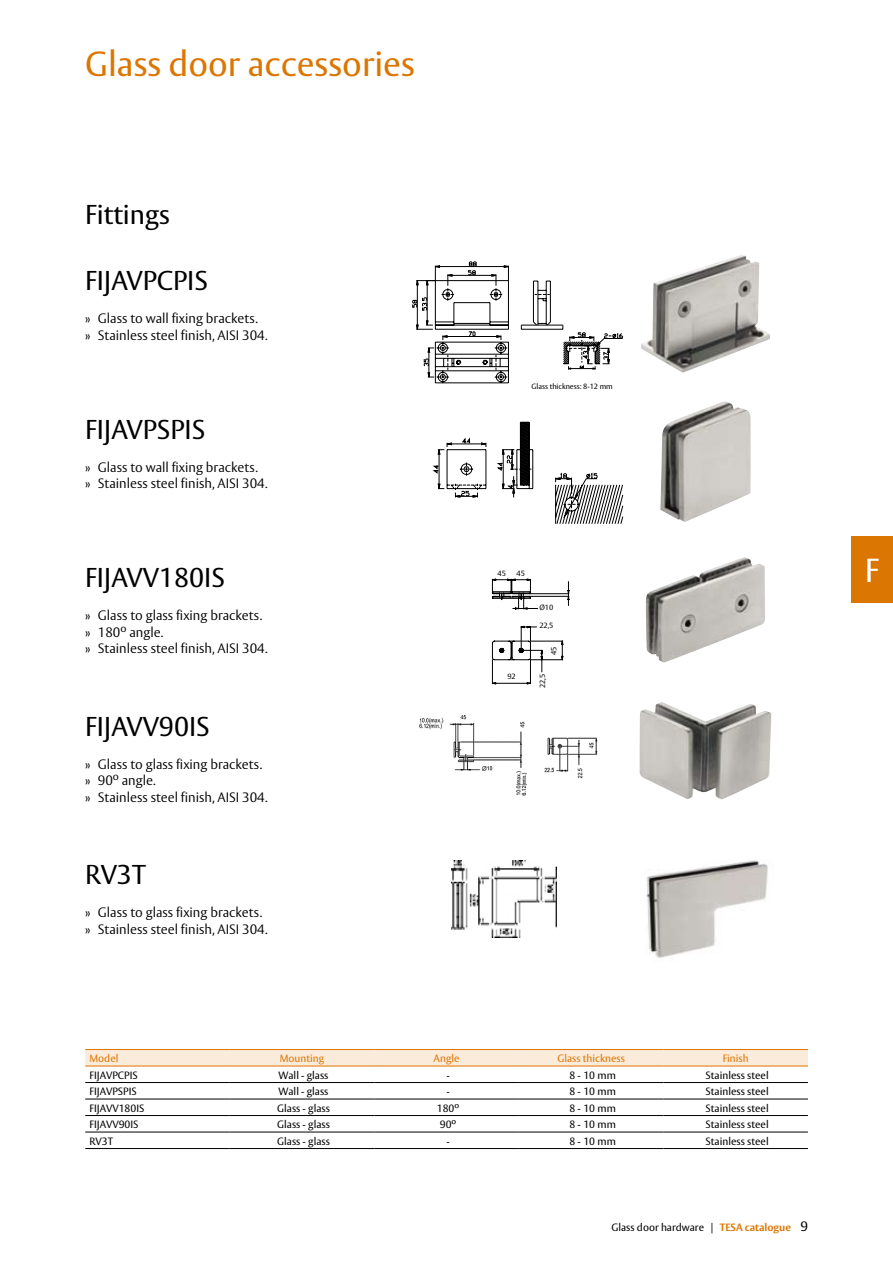
<style>
.page{position:relative;width:893px;height:1263px;background:#fff}
.page>*{position:absolute;margin:0;border:0;box-sizing:border-box;transform-origin:0 0}
.t1{font:34.5px "ASSA Vesta";color:#dc7602}
.t2{font:33px "ASSA Vesta";color:#fff}
.t3{font:27px "ASSA Vesta";color:#000}
.t4{font:300 13.5px/16.5px "ASSA Vesta";color:#000}
.t5{font:10.5px "ASSA Vesta";color:#000}
.t6{font:10.5px "ASSA Vesta";color:#dc7602}
.t7{font:7.5px "ASSA Vesta";color:#000}
.s1{font-size:12.75px}
.s2{font-weight:700;color:#dc7602}
.s3{font-size:13.5px}
</style>
<div class="page">
<div style="left:851px;top:537px;width:42px;height:66px;background:#dc7602"></div>
<img style="left:419px;top:715px;width:109px;height:81px">
<img style="left:544px;top:737px;width:54px;height:42px">
<img style="left:451px;top:861px;width:105px;height:77px">
<img style="left:646px;top:860px;width:122px;height:98px">
<img style="left:641px;top:255px;width:129px;height:118px">
<img style="left:660px;top:401px;width:91px;height:121px">
<img style="left:646px;top:557px;width:119px;height:106px">
<img style="left:639px;top:702px;width:133px;height:97px">
<div style="left:85px;top:1050px;width:723px;height:16px;background:#fbebda"></div>
<svg style="left:85px;top:1098px;width:723px;height:34px"></svg>
<hr style="left:85px;top:1066px;width:145px;height:1px;background:#dc7602">
<hr style="left:230px;top:1066px;width:144px;height:1px;background:#dc7602">
<hr style="left:374px;top:1066px;width:145px;height:1px;background:#dc7602">
<hr style="left:85px;top:1082px;width:145px;height:1px;background:#000">
<hr style="left:230px;top:1082px;width:144px;height:1px;background:#000">
<hr style="left:374px;top:1082px;width:145px;height:1px;background:#000">
<hr style="left:85px;top:1099px;width:145px;height:1px;background:#000">
<hr style="left:230px;top:1099px;width:144px;height:1px;background:#000">
<hr style="left:374px;top:1099px;width:145px;height:1px;background:#000">
<hr style="left:85px;top:1115px;width:145px;height:1px;background:#000">
<hr style="left:230px;top:1115px;width:144px;height:1px;background:#000">
<hr style="left:374px;top:1115px;width:145px;height:1px;background:#000">
<hr style="left:85px;top:1132px;width:145px;height:1px;background:#000">
<hr style="left:230px;top:1132px;width:144px;height:1px;background:#000">
<hr style="left:374px;top:1132px;width:145px;height:1px;background:#000">
<hr style="left:85px;top:1148px;width:145px;height:1px;background:#000">
<hr style="left:230px;top:1148px;width:144px;height:1px;background:#000">
<hr style="left:374px;top:1148px;width:145px;height:1px;background:#000">
<hr style="left:519px;top:1066px;width:144px;height:1px;background:#dc7602">
<hr style="left:663px;top:1066px;width:145px;height:1px;background:#dc7602">
<hr style="left:519px;top:1082px;width:144px;height:1px;background:#000">
<hr style="left:663px;top:1082px;width:145px;height:1px;background:#000">
<hr style="left:519px;top:1099px;width:144px;height:1px;background:#000">
<hr style="left:663px;top:1099px;width:145px;height:1px;background:#000">
<hr style="left:519px;top:1115px;width:144px;height:1px;background:#000">
<hr style="left:663px;top:1115px;width:145px;height:1px;background:#000">
<hr style="left:519px;top:1132px;width:144px;height:1px;background:#000">
<hr style="left:663px;top:1132px;width:145px;height:1px;background:#000">
<hr style="left:519px;top:1148px;width:144px;height:1px;background:#000">
<hr style="left:663px;top:1148px;width:145px;height:1px;background:#000">
<hr style="left:85px;top:1049px;width:145px;height:1px;background:#dc7602">
<hr style="left:230px;top:1049px;width:144px;height:1px;background:#dc7602">
<hr style="left:374px;top:1049px;width:145px;height:1px;background:#dc7602">
<hr style="left:519px;top:1049px;width:144px;height:1px;background:#dc7602">
<hr style="left:663px;top:1049px;width:145px;height:1px;background:#dc7602">
<svg style="left:433px;top:422px;width:190px;height:102px"></svg>
<svg style="left:412px;top:261px;width:211px;height:122px"></svg>
<svg style="left:492px;top:578px;width:78px;height:106px"></svg>
<h1 class="t1" style="left:85px;top:43px;width:331px">Glass door accessories</h1>
<h3 class="t3" style="left:85px;top:198px;width:86px">Fittings</h3>
<h3 class="t3" style="left:85px;top:264px;width:124px">FIJAVPCPIS</h3>
<p class="t4" style="left:85px;top:311px;width:184px"><span class="s1">»</span> Glass to wall fixing brackets.<br><span class="s1">»</span> Stainless steel finish, AISI 304.</p>
<h3 class="t3" style="left:85px;top:413px;width:122px">FIJAVPSPIS</h3>
<p class="t4" style="left:85px;top:459px;width:184px"><span class="s1">»</span> Glass to wall fixing brackets.<br><span class="s1">»</span> Stainless steel finish, AISI 304.</p>
<h3 class="t3" style="left:85px;top:561px;width:141px">FIJAVV180IS</h3>
<p class="t4" style="left:85px;top:608px;width:184px"><span class="s1">»</span> Glass to glass fixing brackets. <span class="s1">»</span> 180º angle.<br><span class="s1">»</span> Stainless steel finish, AISI 304.</p>
<h3 class="t3" style="left:85px;top:710px;width:126px">FIJAVV90IS</h3>
<p class="t4" style="left:85px;top:756px;width:184px"><span class="s1">»</span> Glass to glass fixing brackets. <span class="s1">»</span> 90º angle.<br><span class="s1">»</span> Stainless steel finish, AISI 304.</p>
<h3 class="t3" style="left:85px;top:858px;width:62px">RV3T</h3>
<p class="t4" style="left:85px;top:905px;width:184px"><span class="s1">»</span> Glass to glass fixing brackets. <span class="s1">»</span> Stainless steel finish, AISI 304.</p>
<p class="t7" style="left:532px;top:382px;width:83px">Glass thickness: 8-12 mm</p>
<p class="t7" style="left:498px;top:569px;width:10px">45</p>
<p class="t7" style="left:517px;top:569px;width:10px">45</p>
<p class="t7" style="left:507px;top:671px;width:10px">92</p>
<p class="t7" style="left:539px;top:602px;width:15px">Ø10</p>
<p class="t7" style="left:539px;top:621px;width:16px">22,5</p>
<p class="t7" style="left:549px;top:655px;width:10px;rotate:-90deg">45</p>
<p class="t7" style="left:538px;top:688px;width:16px;rotate:-90deg">22,5</p>
<p class="t6" style="left:89px;top:1052px;width:30px">Model</p>
<p class="t6" style="left:280px;top:1052px;width:46px">Mounting</p>
<p class="t6" style="left:434px;top:1052px;width:27px">Angle</p>
<p class="t6" style="left:557px;top:1052px;width:69px">Glass thickness</p>
<p class="t6" style="left:723px;top:1052px;width:28px">Finish</p>
<p class="t5" style="left:89px;top:1068px;width:50px">FIJAVPCPIS</p>
<p class="t5" style="left:279px;top:1068px;width:51px">Wall - glass</p>
<p class="t5" style="left:446px;top:1068px;width:5px">-</p>
<p class="t5" style="left:569px;top:1068px;width:48px">8 - 10 mm</p>
<p class="t5" style="left:706px;top:1068px;width:65px">Stainless steel</p>
<p class="t5" style="left:89px;top:1085px;width:49px">FIJAVPSPIS</p>
<p class="t5" style="left:279px;top:1085px;width:51px">Wall - glass</p>
<p class="t5" style="left:446px;top:1085px;width:5px">-</p>
<p class="t5" style="left:569px;top:1085px;width:48px">8 - 10 mm</p>
<p class="t5" style="left:706px;top:1085px;width:65px">Stainless steel</p>
<p class="t5" style="left:89px;top:1101px;width:56px">FIJAVV180IS</p>
<p class="t5" style="left:277px;top:1101px;width:54px">Glass - glass</p>
<p class="t5" style="left:437px;top:1101px;width:24px">180º</p>
<p class="t5" style="left:569px;top:1101px;width:48px">8 - 10 mm</p>
<p class="t5" style="left:706px;top:1101px;width:65px">Stainless steel</p>
<p class="t5" style="left:89px;top:1118px;width:51px">FIJAVV90IS</p>
<p class="t5" style="left:277px;top:1118px;width:54px">Glass - glass</p>
<p class="t5" style="left:440px;top:1118px;width:18px">90º</p>
<p class="t5" style="left:569px;top:1118px;width:48px">8 - 10 mm</p>
<p class="t5" style="left:706px;top:1118px;width:65px">Stainless steel</p>
<p class="t5" style="left:89px;top:1134px;width:25px">RV3T</p>
<p class="t5" style="left:277px;top:1134px;width:54px">Glass - glass</p>
<p class="t5" style="left:446px;top:1134px;width:5px">-</p>
<p class="t5" style="left:569px;top:1134px;width:48px">8 - 10 mm</p>
<p class="t5" style="left:706px;top:1134px;width:65px">Stainless steel</p>
<p class="t5" style="left:611px;top:1221px;width:198px">Glass door hardware | <span class="s2">TESA catalogue</span> <span class="s3">9</span></p>
<h2 class="t2" style="left:865px;top:550px;width:16px">F</h2>
</div>
